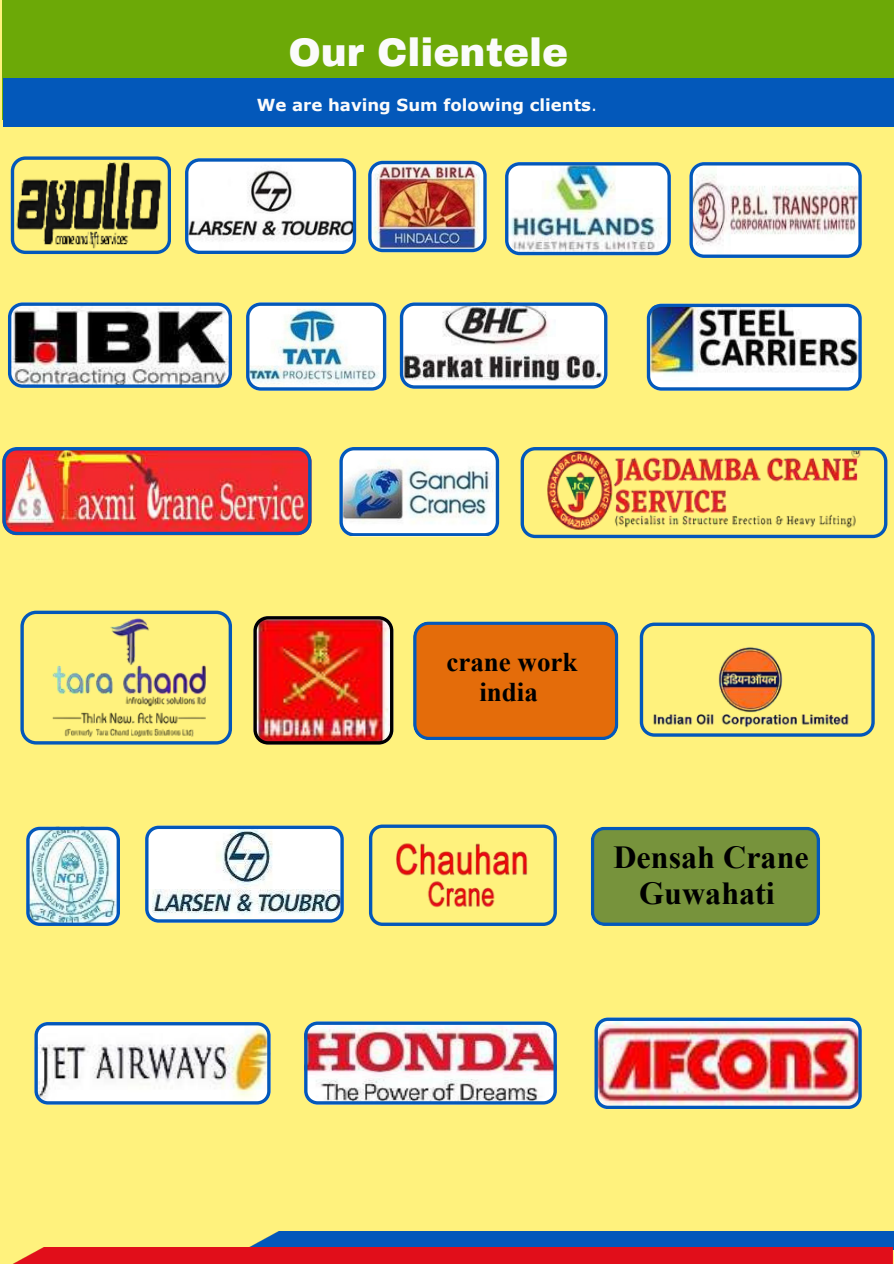
<style>
.page{position:relative;width:894px;height:1264px;background:#fff}
.page>*{position:absolute;margin:0;border:0;box-sizing:border-box;transform-origin:0 0}
.t1{font:900 39px "Archivo";color:#fbfbfb}
.t2{font:700 32.1px/36px "Times New Roman";color:#000;text-align:center}
.t3{font:700 27px/30.5px "Times New Roman";color:#000;text-align:center}
.t4{font:700 16.5px "Verdana";color:#fbfbfb}
.s1{font-weight:400}
</style>
<div class="page">
<div style="left:0;top:0;width:893px;height:1263px;background:#fff27d"></div>
<svg style="left:185px;top:158px;width:171px;height:96px;background:#ccd5dd"></svg>
<img style="left:368px;top:161px;width:118px;height:91px">
<img style="left:505px;top:162px;width:165px;height:93px">
<svg style="left:689px;top:162px;width:172px;height:96px;background:#d5d4da"></svg>
<svg style="left:8px;top:302px;width:224px;height:86px;background:#7b8088"></svg>
<svg style="left:246px;top:302px;width:140px;height:88px;background:#bfd7e5"></svg>
<svg style="left:400px;top:302px;width:207px;height:87px;background:#b8bfc8"></svg>
<img style="left:646px;top:304px;width:215px;height:86px">
<img style="left:339px;top:447px;width:160px;height:89px">
<img style="left:253px;top:616px;width:140px;height:128px">
<svg style="left:26px;top:826px;width:94px;height:99px;background:#aecfda"></svg>
<svg style="left:34px;top:1022px;width:236px;height:82px;background:#d3d7d6"></svg>
<svg style="left:145px;top:825px;width:198px;height:97px;background:#ccd8e1"></svg>
<img style="left:594px;top:1017px;width:267px;height:91px">
<svg style="left:11px;top:156px;width:160px;height:98px"></svg>
<img style="left:2px;top:447px;width:309px;height:88px">
<img style="left:520px;top:447px;width:367px;height:91px">
<svg style="left:639px;top:622px;width:235px;height:114px"></svg>
<svg style="left:20px;top:610px;width:212px;height:134px"></svg>
<svg style="left:413px;top:621px;width:205px;height:118px;background:#d36c18"></svg>
<img style="left:304px;top:1021px;width:252px;height:83px">
<svg style="left:591px;top:826px;width:228px;height:99px;background:#708f46"></svg>
<svg style="left:369px;top:824px;width:187px;height:101px"></svg>
<div style="left:2px;top:0;width:891px;height:120px;background:#6ca907"></div>
<div style="left:4px;top:78px;width:889px;height:48px;background:#0358ba"></div>
<div style="left:249px;top:1231px;width:644px;height:16px;background:#0358ba"></div>
<div style="left:14px;top:1247px;width:879px;height:16px;background:#e10e1a"></div>
<h1 class="t1" style="left:288px;top:32px;width:281px">Our Clientele</h1>
<p class="t4" style="left:257px;top:95px;width:342px">We are having Sum folowing clients<span class="s1">.</span></p>
<h3 class="t3" style="left:446px;top:646px;width:133px">crane work india</h3>
<h2 class="t2" style="left:613px;top:839px;width:197px">Densah Crane<br>Guwahati</h2>
</div>
